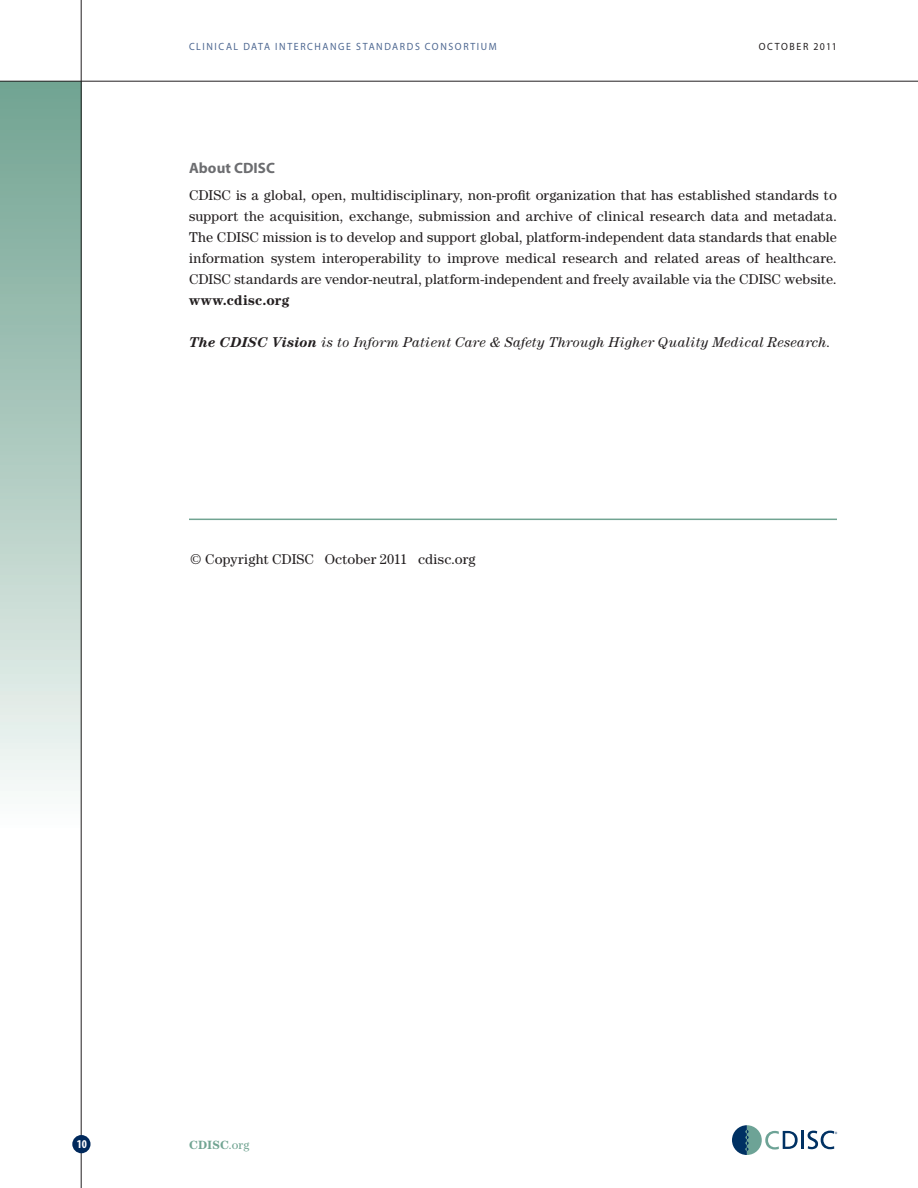
<style>
.page{position:relative;width:918px;height:1188px;background:#fff}
.page>*{position:absolute;margin:0;border:0;box-sizing:border-box;transform-origin:0 0}
.t1{font:700 15px "Myriad Pro";letter-spacing:.005em;color:#6c6d70}
.t2{font:14.25px/21px "Century";letter-spacing:.005em;color:#231f20;text-align:justify}
.t3{font:italic 14.25px "Century";letter-spacing:.02em;color:#231f20}
.t4{font:700 14.25px "Century";letter-spacing:.015em;color:#231f20}
.t5{font:700 12px "Century";letter-spacing:.01em;color:#71a492}
.t6{font:700 condensed 12px "Myriad Pro";color:#fff}
.t7{font:10.5px "Myriad Pro";letter-spacing:.16em;color:#4d6791;scale:.94 1}
.t8{font:10.5px "Myriad Pro";letter-spacing:.15em;color:#231f20;scale:.94 1}
.s1{font-weight:700}
.s2{font-weight:400}
</style>
<div class="page">
<div style="left:0;top:81px;width:81px;height:873px;background:linear-gradient(to bottom,#6ea18f,#fff)"></div>
<hr style="left:0;top:81px;width:918px;height:1px;background:#231f20">
<hr style="left:81px;top:0;width:1px;height:1188px;background:#231f20">
<div style="left:72px;top:1135px;width:19px;height:18px;background:#00295c;border-radius:50%"></div>
<hr style="left:801px;top:1131px;width:3px;height:18px;background:#003163">
<svg style="left:732px;top:1125px;width:66px;height:30px"></svg>
<svg style="left:808px;top:1131px;width:29px;height:18px"></svg>
<hr style="left:189px;top:519px;width:648px;height:1px;background:#71a492">
<p class="t7" style="left:189px;top:40px;width:329px">CLINIC AL DATA INTERCHANGE STANDARDS CONSORTI UM</p>
<p class="t8" style="left:759px;top:40px;width:85px">OC TOBER 2011</p>
<p class="t1" style="left:189px;top:158px;width:88px">About CDISC</p>
<p class="t2" style="left:189px;top:184px;width:649px">CDISC is a global, open, multidisciplinary, non-profit organization that has established standards to support the acquisition, exchange, submission and archive of clinical research data and metadata.<br>The CDISC mission is to develop and support global, platform-independent data standards that enable information system interoperability to improve medical research and related areas of healthcare.<br>CDISC standards are vendor-neutral, platform-independent and freely available via the CDISC website.</p>
<p class="t4" style="left:189px;top:291px;width:102px">www.cdisc.org</p>
<p class="t3" style="left:189px;top:334px;width:643px"><span class="s1">The CDISC Vision</span> is to Inform Patient Care &amp; Safety Through Higher Quality Medical Research.</p>
<p class="t2" style="left:190px;top:548px;width:287px">© Copyright CDISC October 2011 cdisc.org</p>
<p class="t6" style="left:77px;top:1137px;width:12px">10</p>
<p class="t5" style="left:189px;top:1138px;width:62px">CDISC<span class="s2">.org</span></p>
</div>
